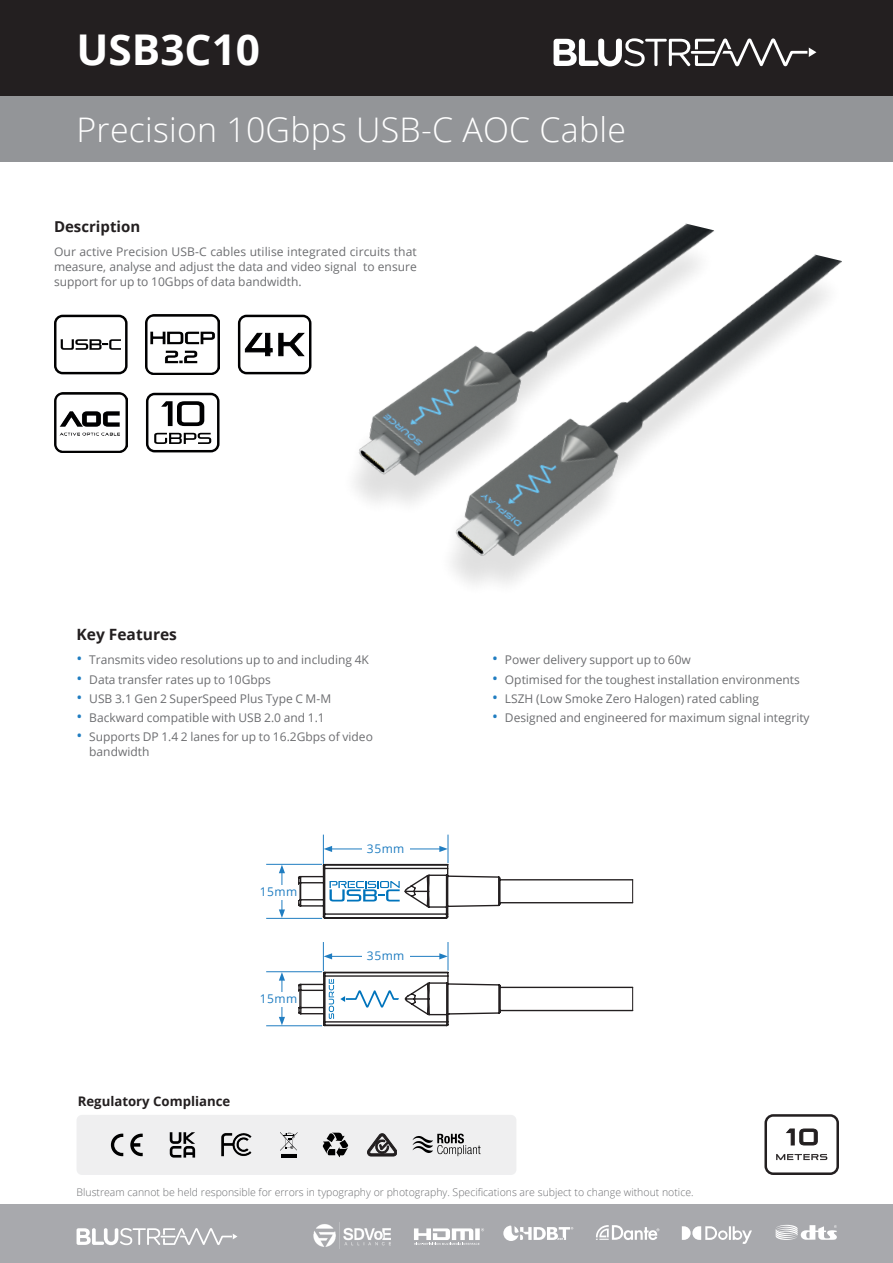
<style>
.page{position:relative;width:893px;height:1263px;background:#fff}
.page>*{position:absolute;margin:0;border:0;box-sizing:border-box;transform-origin:0 0}
.t1{font:700 42.45px "Open Sans";color:#fff}
.t2{font:300 33.9px "Open Sans";letter-spacing:.005em;color:#fff}
.t3{font:700 15.6px "Open Sans";color:#231f20}
.t4{font:700 15px "Open Sans";color:#231f20}
.t5{font:700 13.2px "Open Sans";color:#231f20}
.t6{font:12px/15px "Open Sans";color:#6c6d70;text-align:justify}
.t7{font:12px "Open Sans";letter-spacing:.04em;color:#207dc1}
.t8{font:300 10.5px "Open Sans";color:#6c6d70}
.s1{font-size:15.6px;color:#207dc1}
</style>
<div class="page">
<div style="left:0;top:0;width:893px;height:96px;background:#231f20"></div>
<div style="left:0;top:1205px;width:893px;height:58px;background:#a8a9ad"></div>
<svg style="left:77px;top:1228px;width:160px;height:18px"></svg>
<svg style="left:503px;top:1225px;width:70px;height:16px"></svg>
<svg style="left:414px;top:1228px;width:70px;height:17px"></svg>
<svg style="left:596px;top:1225px;width:63px;height:15px"></svg>
<svg style="left:682px;top:1226px;width:70px;height:18px"></svg>
<svg style="left:776px;top:1225px;width:61px;height:15px"></svg>
<img style="left:313px;top:1222px;width:78px;height:27px">
<div style="left:0;top:96px;width:893px;height:66px;background:#939598"></div>
<svg style="left:554px;top:38px;width:262px;height:29px"></svg>
<img style="left:260px;top:223px;width:582px;height:361px">
<svg style="left:764px;top:1114px;width:75px;height:61px"></svg>
<div style="left:77px;top:1115px;width:439px;height:60px;background:#efeff0;border-radius:5px"></div>
<img style="left:221px;top:1133px;width:31px;height:24px">
<svg style="left:323px;top:1133px;width:25px;height:24px"></svg>
<svg style="left:413px;top:1133px;width:68px;height:23px"></svg>
<svg style="left:111px;top:1133px;width:12px;height:23px"></svg>
<svg style="left:130px;top:1133px;width:13px;height:23px"></svg>
<svg style="left:170px;top:1132px;width:25px;height:25px"></svg>
<hr style="left:281px;top:1154px;width:16px;height:4px;background:#000001">
<svg style="left:280px;top:1132px;width:17px;height:19px"></svg>
<svg style="left:367px;top:1133px;width:30px;height:23px"></svg>
<svg style="left:54px;top:315px;width:74px;height:59px"></svg>
<svg style="left:238px;top:315px;width:73px;height:59px"></svg>
<img style="left:146px;top:315px;width:74px;height:59px">
<img style="left:54px;top:393px;width:74px;height:59px">
<svg style="left:146px;top:393px;width:74px;height:59px"></svg>
<svg style="left:298px;top:864px;width:335px;height:162px"></svg>
<svg style="left:632px;top:987px;width:1px;height:23px"></svg>
<svg style="left:632px;top:880px;width:1px;height:23px"></svg>
<svg style="left:340px;top:990px;width:59px;height:18px"></svg>
<svg style="left:329px;top:979px;width:5px;height:40px"></svg>
<svg style="left:330px;top:881px;width:70px;height:20px"></svg>
<hr style="left:266px;top:864px;width:56px;height:1px;background:#207dc1">
<hr style="left:266px;top:971px;width:56px;height:1px;background:#207dc1">
<hr style="left:266px;top:918px;width:56px;height:1px;background:#207dc1">
<hr style="left:266px;top:1025px;width:56px;height:1px;background:#207dc1">
<hr style="left:281px;top:871px;width:1px;height:41px;background:#207dc1">
<svg style="left:279px;top:909px;width:6px;height:9px"></svg>
<svg style="left:279px;top:865px;width:6px;height:8px"></svg>
<hr style="left:281px;top:978px;width:1px;height:41px;background:#207dc1">
<svg style="left:279px;top:1017px;width:6px;height:8px"></svg>
<svg style="left:279px;top:972px;width:6px;height:9px"></svg>
<div style="left:259px;top:885px;width:40px;height:15px;background:#fff"></div>
<div style="left:259px;top:993px;width:40px;height:14px;background:#fff"></div>
<hr style="left:330px;top:848px;width:112px;height:1px;background:#207dc1">
<svg style="left:323px;top:835px;width:9px;height:29px"></svg>
<svg style="left:439px;top:835px;width:10px;height:28px"></svg>
<hr style="left:330px;top:956px;width:112px;height:1px;background:#207dc1">
<svg style="left:323px;top:942px;width:9px;height:29px"></svg>
<svg style="left:439px;top:942px;width:10px;height:28px"></svg>
<div style="left:362px;top:842px;width:47px;height:15px;background:#fff"></div>
<div style="left:362px;top:950px;width:47px;height:14px;background:#fff"></div>
<h1 class="t1" style="left:77px;top:19px;width:185px">USB3C10</h1>
<h2 class="t2" style="left:77px;top:106px;width:551px">Precision 10Gbps USB-C AOC Cable</h2>
<p class="t4" style="left:54px;top:216px;width:88px">Description</p>
<p class="t6" style="left:54px;top:244px;width:364px">Our active Precision USB-C cables utilise integrated circuits that measure, analyse and adjust the data and video signal to ensure support for up to 10Gbps of data bandwidth.</p>
<h3 class="t3" style="left:77px;top:623px;width:102px">Key Features</h3>
<p class="t6" style="left:77px;top:652px;width:294px"><span class="s1">•</span> Transmits video resolutions up to and including 4K</p>
<p class="t6" style="left:77px;top:671px;width:196px"><span class="s1">•</span> Data transfer rates up to 10Gbps</p>
<p class="t6" style="left:77px;top:691px;width:256px"><span class="s1">•</span> USB 3.1 Gen 2 SuperSpeed Plus Type C M-M</p>
<p class="t6" style="left:77px;top:710px;width:250px"><span class="s1">•</span> Backward compatible with USB 2.0 and 1.1</p>
<p class="t6" style="left:89px;top:729px;width:285px;text-indent:-13px"><span class="s1">•</span> Supports DP 1.4 2 lanes for up to 16.2Gbps of video bandwidth</p>
<p class="t7" style="left:260px;top:883px;width:39px">15mm</p>
<p class="t7" style="left:260px;top:990px;width:39px">15mm</p>
<p class="t5" style="left:78px;top:1092px;width:154px">Regulatory Compliance</p>
<p class="t7" style="left:367px;top:840px;width:39px">35mm</p>
<p class="t7" style="left:367px;top:948px;width:39px">35mm</p>
<p class="t6" style="left:492px;top:652px;width:200px"><span class="s1">•</span> Power delivery support up to 60w</p>
<p class="t6" style="left:492px;top:671px;width:309px"><span class="s1">•</span> Optimised for the toughest installation environments</p>
<p class="t6" style="left:492px;top:691px;width:268px"><span class="s1">•</span> LSZH (Low Smoke Zero Halogen) rated cabling</p>
<p class="t6" style="left:492px;top:710px;width:319px"><span class="s1">•</span> Designed and engineered for maximum signal integrity</p>
<p class="t8" style="left:77px;top:1185px;width:619px">Blustream cannot be held responsible for errors in typography or photography. Specifications are subject to change without notice.</p>
</div>
